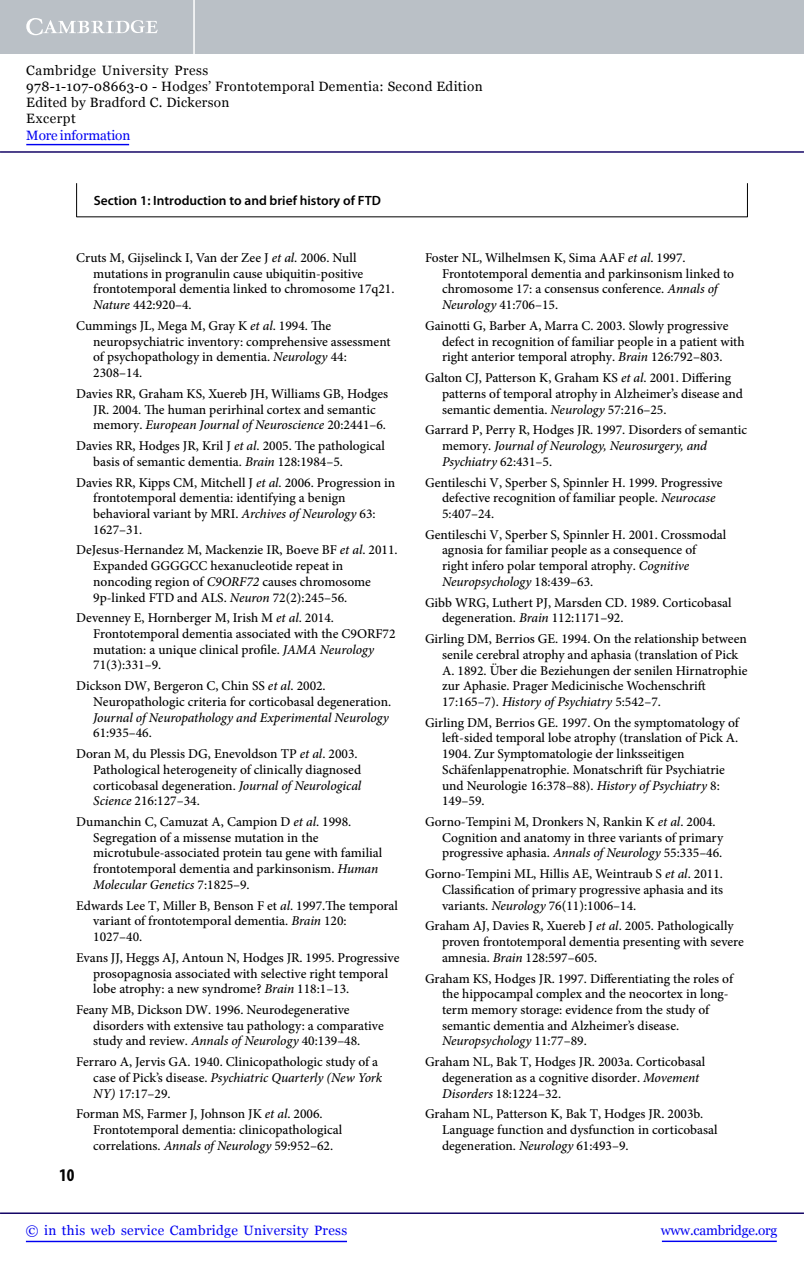
<style>
.page{position:relative;width:804px;height:1264px;background:#fff}
.page>*{position:absolute;margin:0;border:0;box-sizing:border-box;transform-origin:0 0}
.t1{font:700 condensed 18px "Myriad Pro";color:#000}
.t2{font:500 13.5px/15.8px "Minion Pro";color:#000}
.t3{font:13.5px/16.2px "Georgia";letter-spacing:.025em;color:#000}
.t4{font:italic 500 13.5px "Minion Pro";letter-spacing:-.005em;color:#000}
.t5{font:600 13.5px "Myriad Pro";color:#000}
.t6{font:13.5px "Georgia";letter-spacing:.025em;color:#0000f1}
.t7{font:13.5px "Georgia";letter-spacing:-.015em;color:#0000f1}
.t8{font:13.5px "Georgia";letter-spacing:-.01em;color:#0000f1}
.s1{font-style:italic}
</style>
<div class="page">
<hr style="left:76px;top:183px;width:1px;height:34px;background:#000">
<hr style="left:77px;top:216px;width:670px;height:1px;background:#000">
<hr style="left:747px;top:183px;width:1px;height:34px;background:#000">
<div style="left:0;top:0;width:804px;height:54px;background:#bac0c6"></div>
<svg style="left:26px;top:18px;width:132px;height:17px"></svg>
<hr style="left:193px;top:0;width:2px;height:54px;background:#fff">
<hr style="left:0;top:151px;width:804px;height:2px;background:#150666">
<hr style="left:662px;top:1240px;width:114px;height:2px;background:#0000f1">
<hr style="left:0;top:1212px;width:804px;height:1px;background:#150666">
<hr style="left:26px;top:1240px;width:321px;height:2px;background:#0000f1">
<hr style="left:26px;top:144px;width:103px;height:1px;background:#0000f1">
<p class="t3" style="left:26px;top:62px;width:458px">Cambridge University Press<br>978-1-107-08663-0 - Hodges’ Frontotemporal Dementia: Second Edition Edited by Bradford C. Dickerson<br>Excerpt</p>
<p class="t8" style="left:26px;top:127px;width:105px">More information</p>
<p class="t5" style="left:94px;top:195px;width:288px">Section 1: Introduction to and brief history of FTD</p>
<p class="t2" style="left:93px;top:251px;width:303px;text-indent:-17px">Cruts M, Gijselinck I, Van der Zee J <span class="s1">et al</span>. 2006. Null mutations in progranulin cause ubiquitin-positive frontotemporal dementia linked to chromosome 17q21.<br><span class="s1">Nature</span> 442:920–4.</p>
<p class="t2" style="left:93px;top:319px;width:299px;text-indent:-17px">Cummings JL, Mega M, Gray K <span class="s1">et al</span>. 1994. The neuropsychiatric inventory: comprehensive assessment of psychopathology in dementia. <span class="s1">Neurology</span> 44:<br>2308–14.</p>
<p class="t2" style="left:93px;top:387px;width:296px;text-indent:-17px">Davies RR, Graham KS, Xuereb JH, Williams GB, Hodges<br>JR. 2004. The human perirhinal cortex and semantic memory. <span class="s1">European Journal of Neuroscience</span> 20:2441–6.</p>
<p class="t2" style="left:93px;top:439px;width:293px;text-indent:-17px">Davies RR, Hodges JR, Kril J <span class="s1">et al</span>. 2005. The pathological basis of semantic dementia. <span class="s1">Brain</span> 128:1984–5.</p>
<p class="t2" style="left:93px;top:475px;width:303px;text-indent:-17px">Davies RR, Kipps CM, Mitchell J <span class="s1">et al</span>. 2006. Progression in frontotemporal dementia: identifying a benign behavioral variant by MRI. <span class="s1">Archives of Neurology</span> 63:<br>1627–31.</p>
<p class="t2" style="left:93px;top:543px;width:306px;text-indent:-17px">DeJesus-Hernandez M, Mackenzie IR, Boeve BF <span class="s1">et al</span>. 2011.<br>Expanded GGGGCC hexanucleotide repeat in noncoding region of <span class="s1">C9ORF72</span> causes chromosome 9p-linked FTD and ALS. <span class="s1">Neuron</span> 72(2):245–56.</p>
<p class="t2" style="left:93px;top:611px;width:304px;text-indent:-17px">Devenney E, Hornberger M, Irish M <span class="s1">et al</span>. 2014.<br>Frontotemporal dementia associated with the C9ORF72 mutation: a unique clinical profile. <span class="s1">JAMA Neurology </span>71(3):331–9.</p>
<p class="t2" style="left:93px;top:679px;width:299px;text-indent:-17px">Dickson DW, Bergeron C, Chin SS <span class="s1">et al</span>. 2002.<br>Neuropathologic criteria for corticobasal degeneration.</p>
<p class="t4" style="left:93px;top:712px;width:297px">Journal of Neuropathology and Experimental Neurology</p>
<p class="t2" style="left:76px;top:723px;width:283px;line-height:20.9px;text-indent:17px">61:935–46.<br>Doran M, du Plessis DG, Enevoldson TP <span class="s1">et al</span>. 2003.</p>
<p class="t2" style="left:93px;top:763px;width:269px;text-align:justify">Pathological heterogeneity of clinically diagnosed corticobasal degeneration. <span class="s1">Journal of Neurological Science</span> 216:127–34.</p>
<p class="t2" style="left:93px;top:815px;width:290px;text-indent:-17px">Dumanchin C, Camuzat A, Campion D <span class="s1">et al</span>. 1998.<br>Segregation of a missense mutation in the microtubule-associated protein tau gene with familial frontotemporal dementia and parkinsonism. <span class="s1">Human Molecular Genetics</span> 7:1825–9.</p>
<p class="t2" style="left:93px;top:898px;width:306px;text-indent:-17px">Edwards Lee T, Miller B, Benson F et <span class="s1">al</span>. 1997.The temporal variant of frontotemporal dementia. <span class="s1">Brain</span> 120:<br>1027–40.</p>
<p class="t2" style="left:93px;top:950px;width:308px;text-indent:-17px">Evans JJ, Heggs AJ, Antoun N, Hodges JR. 1995. Progressive prosopagnosia associated with selective right temporal lobe atrophy: a new syndrome? <span class="s1">Brain</span> 118:1–13.</p>
<p class="t2" style="left:93px;top:1003px;width:292px;text-indent:-17px">Feany MB, Dickson DW. 1996. Neurodegenerative disorders with extensive tau pathology: a comparative study and review. <span class="s1">Annals of Neurology</span> 40:139–48.</p>
<p class="t2" style="left:93px;top:1055px;width:290px;text-indent:-17px">Ferraro A, Jervis GA. 1940. Clinicopathologic study of a case of Pick’s disease. <span class="s1">Psychiatric Quarterly (New York<br>NY)</span> 17:17–29.</p>
<p class="t2" style="left:93px;top:1107px;width:250px;text-indent:-17px">Forman MS, Farmer J, Johnson JK <span class="s1">et al</span>. 2006.<br>Frontotemporal dementia: clinicopathological correlations. <span class="s1">Annals of Neurology</span> 59:952–62.</p>
<h1 class="t1" style="left:59px;top:1168px;width:17px">10</h1>
<p class="t2" style="left:442px;top:251px;width:293px;text-indent:-17px">Foster NL, Wilhelmsen K, Sima AAF <span class="s1">et al</span>. 1997.<br>Frontotemporal dementia and parkinsonism linked to chromosome 17: a consensus conference. <span class="s1">Annals of Neurology</span> 41:706–15.</p>
<p class="t2" style="left:442px;top:319px;width:304px;text-indent:-17px">Gainotti G, Barber A, Marra C. 2003. Slowly progressive defect in recognition of familiar people in a patient with right anterior temporal atrophy. <span class="s1">Brain</span> 126:792–803.</p>
<p class="t2" style="left:442px;top:371px;width:302px;text-indent:-17px">Galton CJ, Patterson K, Graham KS <span class="s1">et al</span>. 2001. Differing patterns of temporal atrophy in Alzheimer’s disease and semantic dementia. <span class="s1">Neurology</span> 57:216–25.</p>
<p class="t2" style="left:442px;top:423px;width:306px;text-indent:-17px">Garrard P, Perry R, Hodges JR. 1997. Disorders of semantic memory. <span class="s1">Journal of Neurology, Neurosurgery, and<br>Psychiatry</span> 62:431–5.</p>
<p class="t2" style="left:442px;top:475px;width:282px;text-indent:-17px">Gentileschi V, Sperber S, Spinnler H. 1999. Progressive defective recognition of familiar people. <span class="s1">Neurocase<br></span>5:407–24.</p>
<p class="t2" style="left:442px;top:528px;width:286px;text-indent:-17px">Gentileschi V, Sperber S, Spinnler H. 2001. Crossmodal agnosia for familiar people as a consequence of<br>right infero polar temporal atrophy. <span class="s1">Cognitive Neuropsychology</span> 18:439–63.</p>
<p class="t2" style="left:442px;top:595px;width:291px;text-indent:-17px">Gibb WRG, Luthert PJ, Marsden CD. 1989. Corticobasal degeneration. <span class="s1">Brain</span> 112:1171–92.</p>
<p class="t2" style="left:442px;top:632px;width:307px;text-indent:-17px">Girling DM, Berrios GE. 1994. On the relationship between senile cerebral atrophy and aphasia (translation of Pick<br>A. 1892. Uber die Beziehungen der senilen Hirnatrophie</p>
<p class="t2" style="left:442px;top:659px;width:265px;line-height:18.8px;text-indent:50px">¨<br>zur Aphasie. Prager Medicinische Wochenschrift</p>
<p class="t2" style="left:425px;top:692px;width:315px;line-height:20.9px;text-indent:17px">17:165–7). <span class="s1">History of Psychiatry</span> 5:542–7.<br>Girling DM, Berrios GE. 1997. On the symptomatology of</p>
<p class="t2" style="left:442px;top:731px;width:298px">left-sided temporal lobe atrophy (translation of Pick A.<br>1904. Zur Symptomatologie der linksseitigen<br>Schafenlappenatrophie. Monatschrift fur Psychiatrie</p>
<p class="t2" style="left:442px;top:762px;width:279px;text-indent:209px">¨<br>und Neurologie 16:378–88). <span class="s1">History of Psychiatry</span> 8:<br>149–59.</p>
<p class="t2" style="left:442px;top:815px;width:283px;text-indent:-17px">Gorno-Tempini M, Dronkers N, Rankin K <span class="s1">et al</span>. 2004.<br>Cognition and anatomy in three variants of primary progressive aphasia. <span class="s1">Annals of Neurology</span> 55:335–46.</p>
<p class="t2" style="left:442px;top:867px;width:283px;text-align:justify;text-indent:-17px">Gorno-Tempini ML, Hillis AE, Weintraub S <span class="s1">et al</span>. 2011.<br>Classification of primary progressive aphasia and its variants. <span class="s1">Neurology</span> 76(11):1006–14.</p>
<p class="t2" style="left:442px;top:919px;width:303px;text-indent:-17px">Graham AJ, Davies R, Xuereb J <span class="s1">et al</span>. 2005. Pathologically proven frontotemporal dementia presenting with severe amnesia. <span class="s1">Brain</span> 128:597–605.</p>
<p class="t2" style="left:442px;top:971px;width:292px;text-indent:-17px">Graham KS, Hodges JR. 1997. Differentiating the roles of the hippocampal complex and the neocortex in long&shy;term memory storage: evidence from the study of semantic dementia and Alzheimer’s disease.<br><span class="s1">Neuropsychology</span> 11:77–89.</p>
<p class="t2" style="left:442px;top:1055px;width:265px;text-indent:-17px">Graham NL, Bak T, Hodges JR. 2003a. Corticobasal degeneration as a cognitive disorder. <span class="s1">Movement<br>Disorders</span> 18:1224–32.</p>
<p class="t2" style="left:442px;top:1107px;width:277px;text-indent:-17px">Graham NL, Patterson K, Bak T, Hodges JR. 2003b.<br>Language function and dysfunction in corticobasal degeneration. <span class="s1">Neurology</span> 61:493–9.</p>
<p class="t2" style="left:462px;top:762px;width:7px">¨</p>
<p class="t6" style="left:26px;top:1222px;width:323px">© in this web service Cambridge University Press</p>
<p class="t7" style="left:661px;top:1222px;width:118px">www.cambridge.org</p>
</div>
